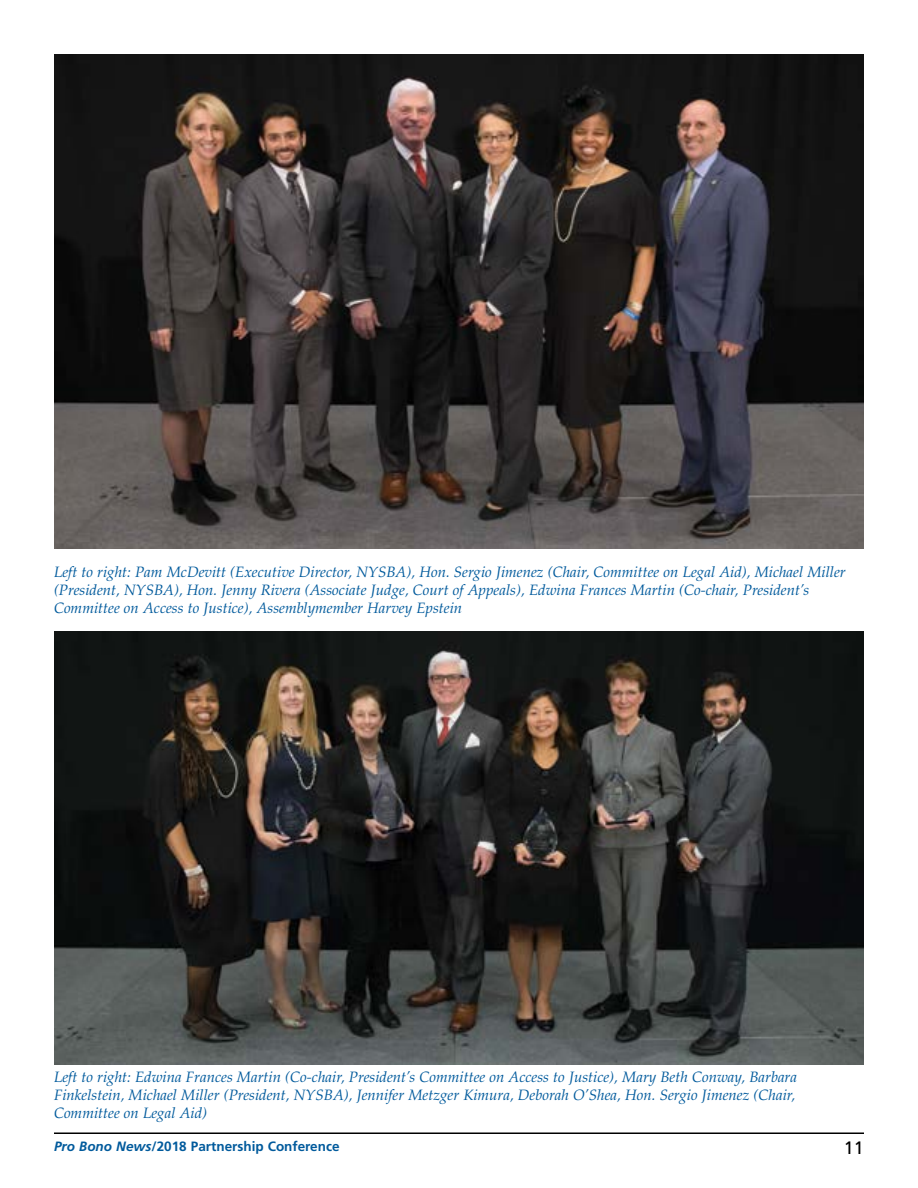
<style>
.page{position:relative;width:918px;height:1188px;background:#fff}
.page>*{position:absolute;margin:0;border:0;box-sizing:border-box;transform-origin:0 0}
.t1{font:18px "Frutiger";color:#000}
.t2{font:italic 15px/18px "Palatino";color:#005a9c}
.t3{font:700 13.5px "Frutiger";color:#005a9c}
.s1{font-style:italic}
</style>
<div class="page">
<hr style="left:54px;top:1132px;width:810px;height:2px;background:#000">
<img style="left:54px;top:632px;width:810px;height:433px">
<img style="left:54px;top:54px;width:810px;height:495px">
<p class="t2" style="left:54px;top:563px;width:793px">Left to right: Pam McDevitt (Executive Director, NYSBA), Hon. Sergio Jimenez (Chair, Committee on Legal Aid), Michael Miller (President, NYSBA), Hon. Jenny Rivera (Associate Judge, Court of Appeals), Edwina Frances Martin (Co-chair, President’s<br>Committee on Access to Justice), Assemblymember Harvey Epstein</p>
<p class="t2" style="left:54px;top:1068px;width:745px">Left to right: Edwina Frances Martin (Co-chair, President’s Committee on Access to Justice), Mary Beth Conway, Barbara<br>Finkelstein, Michael Miller (President, NYSBA), Jennifer Metzger Kimura, Deborah O’Shea, Hon. Sergio Jimenez (Chair,<br>Committee on Legal Aid)</p>
<p class="t3" style="left:54px;top:1139px;width:287px"><span class="s1">Pro Bono News</span>/2018 Partnership Conference</p>
<p class="t1" style="left:844px;top:1137px;width:22px">11</p>
</div>
